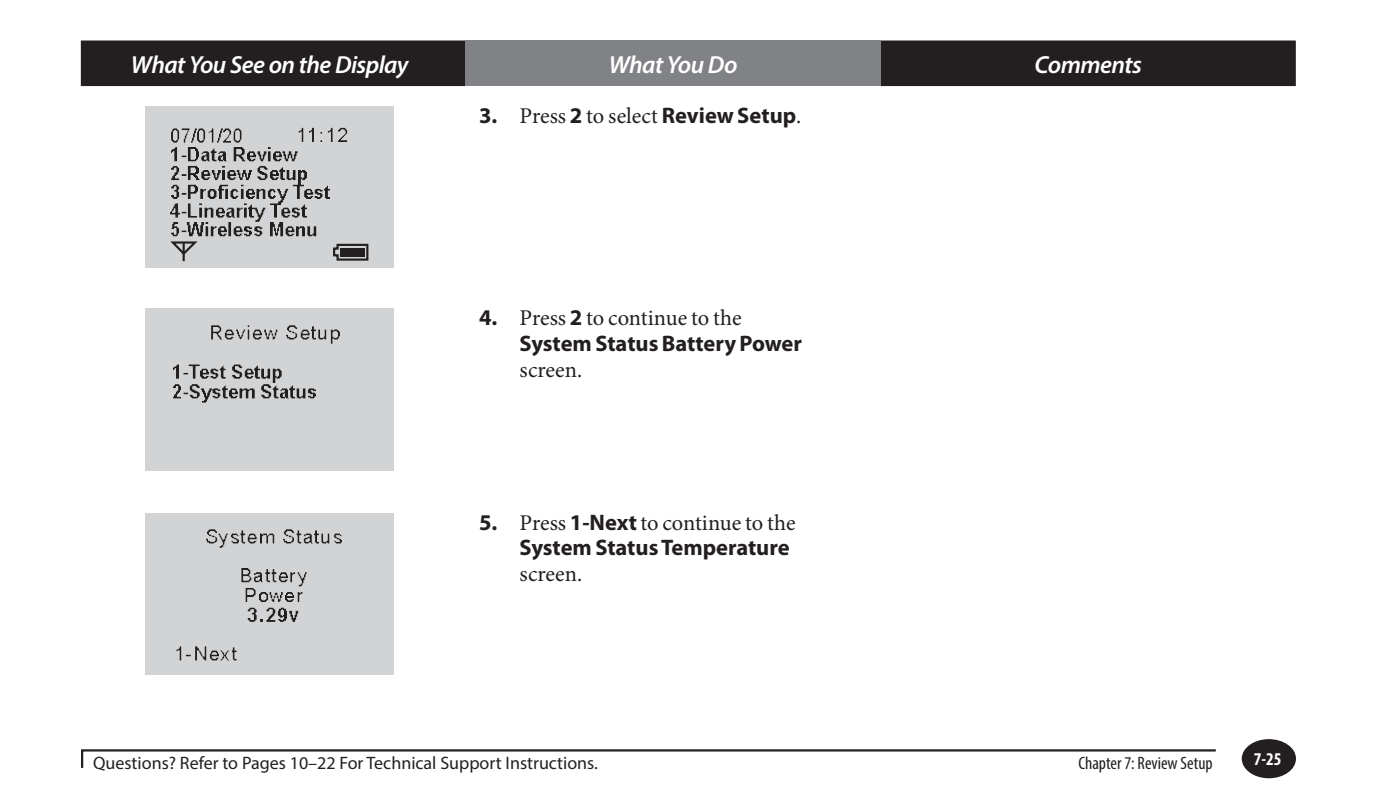
<style>
.page{position:relative;width:1377px;height:810px;background:#fff}
.page>*{position:absolute;margin:0;border:0;box-sizing:border-box;transform-origin:0 0}
.t1{font:italic 600 24.75px "Myriad Pro";letter-spacing:-.025em;color:#fff}
.t2{font:700 22.5px "Myriad Pro";color:#231f20}
.t3{font:22.5px "Minion Pro";color:#231f20}
.t4{font:18px "Myriad Pro";color:#231f20}
.t5{font:condensed 18px "Myriad Pro";color:#231f20}
.t6{font:700 condensed 18px "Myriad Pro";color:#fff}
.s1{font-family:"Minion Pro";font-weight:400}
.s2{font-family:"Myriad Pro";font-weight:700}
</style>
<div class="page">
<div style="left:1242px;top:739px;width:54px;height:39px;background:#231f20;border-radius:50%"></div>
<svg style="left:81px;top:749px;width:1135px;height:19px"></svg>
<div style="left:81px;top:40px;width:1215px;height:46px;background:#231f20"></div>
<div style="left:466px;top:40px;width:415px;height:46px;background:#808285"></div>
<div style="left:146px;top:106px;width:248px;height:162px;background:#d1d3d4"></div>
<img style="left:170px;top:128px;width:147px;height:134px">
<img style="left:219px;top:127px;width:129px;height:100px">
<svg style="left:333px;top:243px;width:36px;height:18px"></svg>
<div style="left:340px;top:248px;width:25px;height:8px;background:#231f20"></div>
<div style="left:146px;top:309px;width:248px;height:162px;background:#d1d3d4"></div>
<img style="left:173px;top:325px;width:167px;height:78px">
<div style="left:146px;top:513px;width:248px;height:162px;background:#d1d3d4"></div>
<img style="left:176px;top:529px;width:166px;height:132px">
<p class="t1" style="left:131px;top:49px;width:279px">What You See on the Display</p>
<p class="t1" style="left:609px;top:49px;width:130px">What You Do</p>
<p class="t1" style="left:1035px;top:49px;width:109px">Comments</p>
<p class="t2" style="left:479px;top:103px;width:324px">3. <span class="s1">Press</span> 2 <span class="s1">to select</span> Review Setup<span class="s1">.</span></p>
<p class="t3" style="left:479px;top:303px;width:264px"><span class="s2">4.</span> Press <span class="s2">2</span> to continue to the</p>
<p class="t2" style="left:520px;top:331px;width:284px">System Status Battery Power</p>
<p class="t3" style="left:520px;top:355px;width:64px">screen.</p>
<p class="t3" style="left:479px;top:507px;width:318px"><span class="s2">5.</span> Press <span class="s2">1-Next</span> to continue to the</p>
<p class="t2" style="left:520px;top:535px;width:272px">System Status Temperature</p>
<p class="t3" style="left:520px;top:559px;width:64px">screen.</p>
<p class="t4" style="left:93px;top:752px;width:506px">Questions? Refer to Pages 10–22 For Technical Support Instructions.</p>
<p class="t5" style="left:1078px;top:752px;width:136px">Chapter 7: Review Setup</p>
<p class="t6" style="left:1254px;top:750px;width:29px">7-25</p>
</div>
